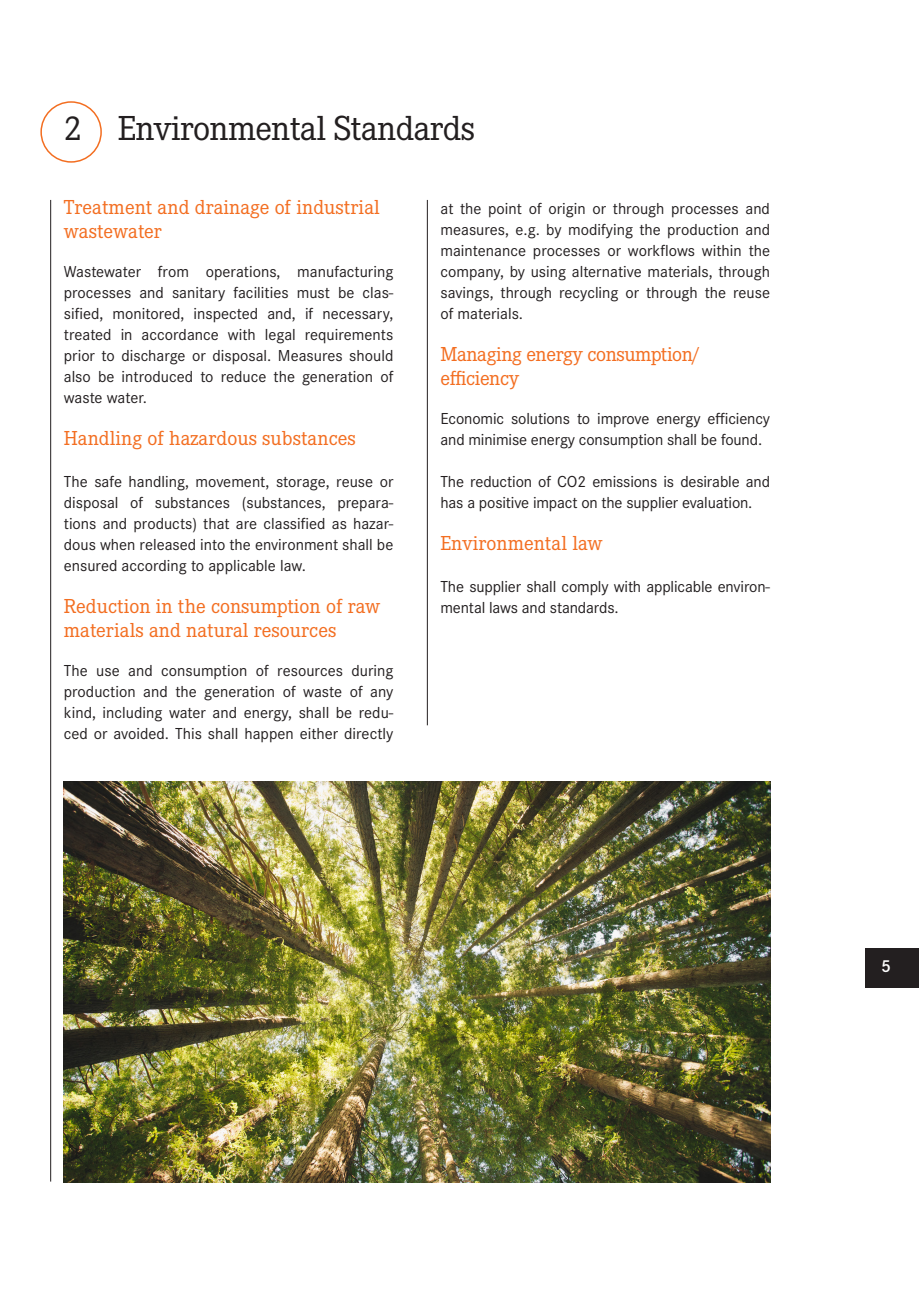
<style>
.page{position:relative;width:919px;height:1289px;background:#fff}
.page>*{position:absolute;margin:0;border:0;box-sizing:border-box;transform-origin:0 0}
.t1{font:36px "Corporate E";letter-spacing:-.02em;color:#231f20}
.Absatzformat_head{font:21px/24px "Corporate E";color:#f36e21}
.Absatzformat_head-2{font:21px/24px "Corporate E";letter-spacing:-.02em;color:#f36e21}
.Absatzformat_fliess{font:21px "Corporate E";color:#f36e21}
.t2{font:600 18px "Corporate S";color:#fff}
.Absatzformat_fliess-2{font:16.5px/21px "Corporate S";letter-spacing:-.01em;color:#231f20;text-align:justify}
</style>
<div class="page">
<div style="left:865px;top:948px;width:53px;height:40px;background:#231f20"></div>
<hr style="left:50px;top:200px;width:1px;height:981px;background:#231f20">
<hr style="left:427px;top:200px;width:1px;height:525px;background:#231f20">
<div style="left:40px;top:101px;width:62px;height:62px;border:2px solid #f36e21;border-radius:50%"></div>
<img style="left:64px;top:781px;width:706px;height:401px">
<p class="t1" style="left:64px;top:105px;width:413px">2 Environmental Standards</p>
<p class="Absatzformat_head" style="left:64px;top:194px;width:317px">Treatment and drainage of industrial wastewater</p>
<p class="Absatzformat_fliess-2" style="left:64px;top:260px;width:331px">Wastewater from operations, manufacturing processes and sanitary facilities must be clas&shy;sified, monitored, inspected and, if necessary, treated in accordance with legal requirements prior to discharge or disposal. Measures should also be introduced to reduce the generation of waste water.</p>
<p class="Absatzformat_head" style="left:64px;top:425px;width:293px">Handling of hazardous substances</p>
<p class="Absatzformat_fliess-2" style="left:64px;top:470px;width:331px">The safe handling, movement, storage, reuse or disposal of substances (substances, prepara&shy;tions and products) that are classified as hazar&shy;dous when released into the environment shall be ensured according to applicable law.</p>
<p class="Absatzformat_head" style="left:64px;top:593px;width:318px">Reduction in the consumption of raw materials and natural resources</p>
<p class="Absatzformat_fliess-2" style="left:64px;top:659px;width:331px">The use and consumption of resources during production and the generation of waste of any kind, including water and energy, shall be redu&shy;ced or avoided. This shall happen either directly</p>
<p class="Absatzformat_fliess-2" style="left:440px;top:197px;width:331px">at the point of origin or through processes and measures, e.g. by modifying the production and maintenance processes or workflows within the company, by using alternative materials, through savings, through recycling or through the reuse of materials.</p>
<p class="Absatzformat_head-2" style="left:440px;top:341px;width:261px">Managing energy consumption/ efficiency</p>
<p class="Absatzformat_fliess-2" style="left:440px;top:407px;width:331px">Economic solutions to improve energy efficiency and minimise energy consumption shall be found.</p>
<p class="Absatzformat_fliess-2" style="left:440px;top:470px;width:331px">The reduction of CO2 emissions is desirable and has a positive impact on the supplier evaluation.</p>
<p class="Absatzformat_fliess" style="left:440px;top:530px;width:164px">Environmental law</p>
<p class="Absatzformat_fliess-2" style="left:440px;top:575px;width:331px">The supplier shall comply with applicable environ&shy;mental laws and standards.</p>
<p class="t2" style="left:880px;top:953px;width:11px">5</p>
</div>
